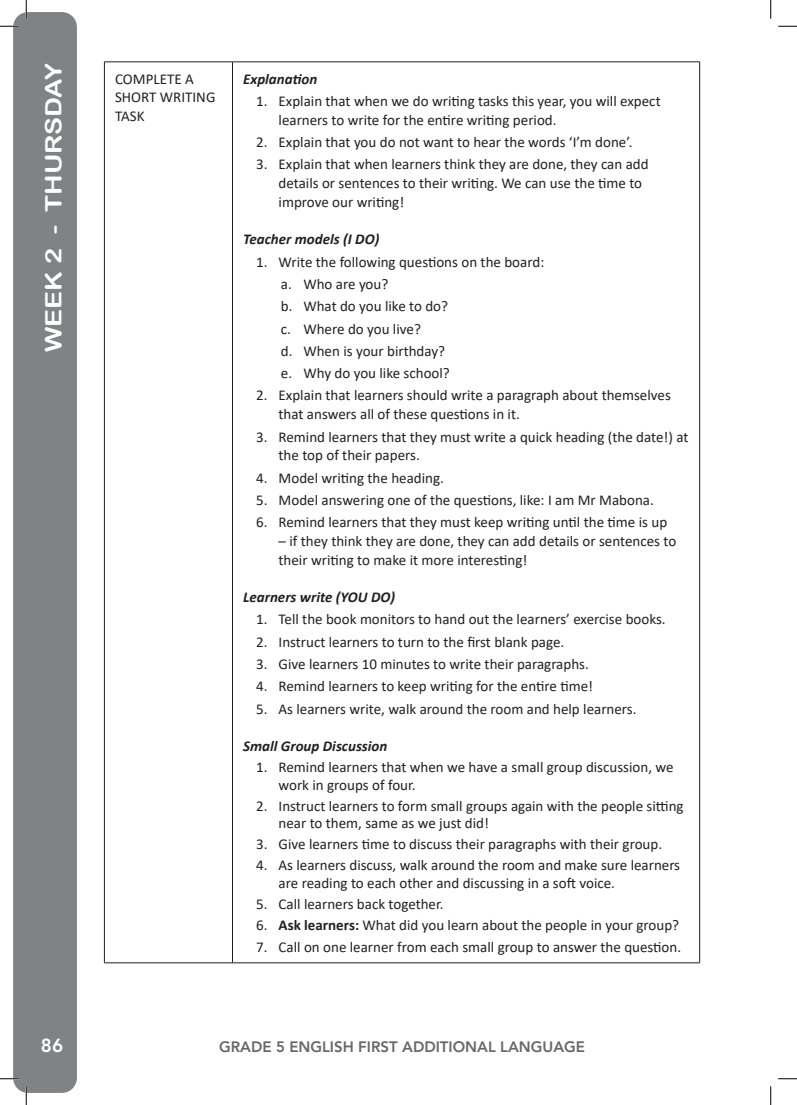
<style>
.page{position:relative;width:797px;height:1105px;background:#fff}
.page>*{position:absolute;margin:0;border:0;box-sizing:border-box;transform-origin:0 0}
.t1{font:22.5px "Arial Rounded MT Bold";color:#fff;scale:1.2 1}
.t2{font:800 18.75px "Avenir LT Std";color:#fff}
.t3{font:15px/18.8px "Calibri";color:#231f20}
.t4{font:italic 700 15px "Calibri";color:#231f20}
.t5{font:800 15px "Avenir LT Std";color:#686766}
.s1{font-weight:700}
</style>
<div class="page">
<div style="left:13px;top:12px;width:64px;height:1081px;background:#808285;border-radius:15px"></div>
<hr style="left:104px;top:62px;width:128px;height:1px;background:#231f20">
<hr style="left:104px;top:62px;width:1px;height:901px;background:#231f20">
<hr style="left:232px;top:62px;width:467px;height:1px;background:#231f20">
<hr style="left:232px;top:62px;width:1px;height:901px;background:#231f20">
<hr style="left:699px;top:62px;width:1px;height:901px;background:#231f20">
<hr style="left:104px;top:963px;width:128px;height:1px;background:#231f20">
<hr style="left:232px;top:963px;width:467px;height:1px;background:#231f20">
<svg style="left:0;top:25px;width:19px;height:2px"></svg>
<svg style="left:778px;top:25px;width:19px;height:2px"></svg>
<svg style="left:0;top:1078px;width:19px;height:1px"></svg>
<svg style="left:778px;top:1078px;width:19px;height:1px"></svg>
<svg style="left:25px;top:0;width:2px;height:19px"></svg>
<svg style="left:25px;top:1086px;width:2px;height:19px"></svg>
<svg style="left:770px;top:0;width:1px;height:19px"></svg>
<svg style="left:770px;top:1086px;width:1px;height:19px"></svg>
<p class="t1" style="left:40px;top:352px;width:242px;rotate:-90deg">WEEK 2 - THURSDAY</p>
<p class="t3" style="left:115px;top:69px;width:102px">COMPLETE A<br>SHORT WRITING<br>TASK</p>
<p class="t4" style="left:243px;top:68px;width:76px">Explanation</p>
<p class="t3" style="left:278px;top:91px;width:383px;text-indent:-22px">1. Explain that when we do writing tasks this year, you will expect learners to write for the entire writing period.</p>
<p class="t3" style="left:256px;top:132px;width:378px">2. Explain that you do not want to hear the words ‘I’m done’.</p>
<p class="t3" style="left:278px;top:155px;width:371px;text-indent:-22px">3. Explain that when learners think they are done, they can add details or sentences to their writing. We can use the time to improve our writing!</p>
<p class="t4" style="left:243px;top:229px;width:138px">Teacher models (I DO)</p>
<p class="t3" style="left:256px;top:252px;width:290px">1. Write the following questions on the board:</p>
<p class="t3" style="left:281px;top:274px;width:109px">a. Who are you?</p>
<p class="t3" style="left:281px;top:296px;width:169px">b. What do you like to do?</p>
<p class="t3" style="left:281px;top:319px;width:141px">c. Where do you live?</p>
<p class="t3" style="left:281px;top:341px;width:166px">d. When is your birthday?</p>
<p class="t3" style="left:281px;top:363px;width:170px">e. Why do you like school?</p>
<p class="t3" style="left:278px;top:386px;width:394px;text-indent:-22px">2. Explain that learners should write a paragraph about themselves that answers all of these questions in it.</p>
<p class="t3" style="left:278px;top:427px;width:411px;text-indent:-22px">3. Remind learners that they must write a quick heading (the date!) at the top of their papers.</p>
<p class="t3" style="left:256px;top:468px;width:189px">4. Model writing the heading.</p>
<p class="t3" style="left:256px;top:490px;width:399px">5. Model answering one of the questions, like: I am Mr Mabona.</p>
<p class="t3" style="left:256px;top:512px;width:412px">6. Remind learners that they must keep writing until the time is up</p>
<p class="t3" style="left:278px;top:531px;width:399px">– if they think they are done, they can add details or sentences to their writing to make it more interesting!</p>
<p class="t4" style="left:243px;top:586px;width:154px">Learners write (YOU DO)</p>
<p class="t3" style="left:256px;top:610px;width:411px">1. Tell the book monitors to hand out the learners’ exercise books.</p>
<p class="t3" style="left:256px;top:632px;width:310px">2. Instruct learners to turn to the first blank page.</p>
<p class="t3" style="left:256px;top:654px;width:334px">3. Give learners 10 minutes to write their paragraphs.</p>
<p class="t3" style="left:256px;top:677px;width:338px">4. Remind learners to keep writing for the entire time!</p>
<p class="t3" style="left:256px;top:699px;width:382px">5. As learners write, walk around the room and help learners.</p>
<p class="t4" style="left:243px;top:735px;width:146px">Small Group Discussion</p>
<p class="t3" style="left:278px;top:758px;width:396px;line-height:17.5px;text-indent:-22px">1. Remind learners that when we have a small group discussion, we work in groups of four.</p>
<p class="t3" style="left:278px;top:797px;width:406px;line-height:17.5px;text-indent:-22px">2. Instruct learners to form small groups again with the people sitting near to them, same as we just did!</p>
<p class="t3" style="left:256px;top:834px;width:407px">3. Give learners time to discuss their paragraphs with their group.</p>
<p class="t3" style="left:278px;top:856px;width:403px;line-height:17.5px;text-indent:-22px">4. As learners discuss, walk around the room and make sure learners are reading to each other and discussing in a soft voice.</p>
<p class="t3" style="left:256px;top:894px;width:189px">5. Call learners back together.</p>
<p class="t3" style="left:256px;top:915px;width:424px">6. <span class="s1">Ask learners:</span> What did you learn about the people in your group?</p>
<p class="t3" style="left:256px;top:937px;width:426px">7. Call on one learner from each small group to answer the question.</p>
<p class="t2" style="left:41px;top:1034px;width:24px">86</p>
<p class="t5" style="left:219px;top:1038px;width:367px">GRADE 5 ENGLISH FIRST ADDITIONAL LANGUAGE</p>
</div>
